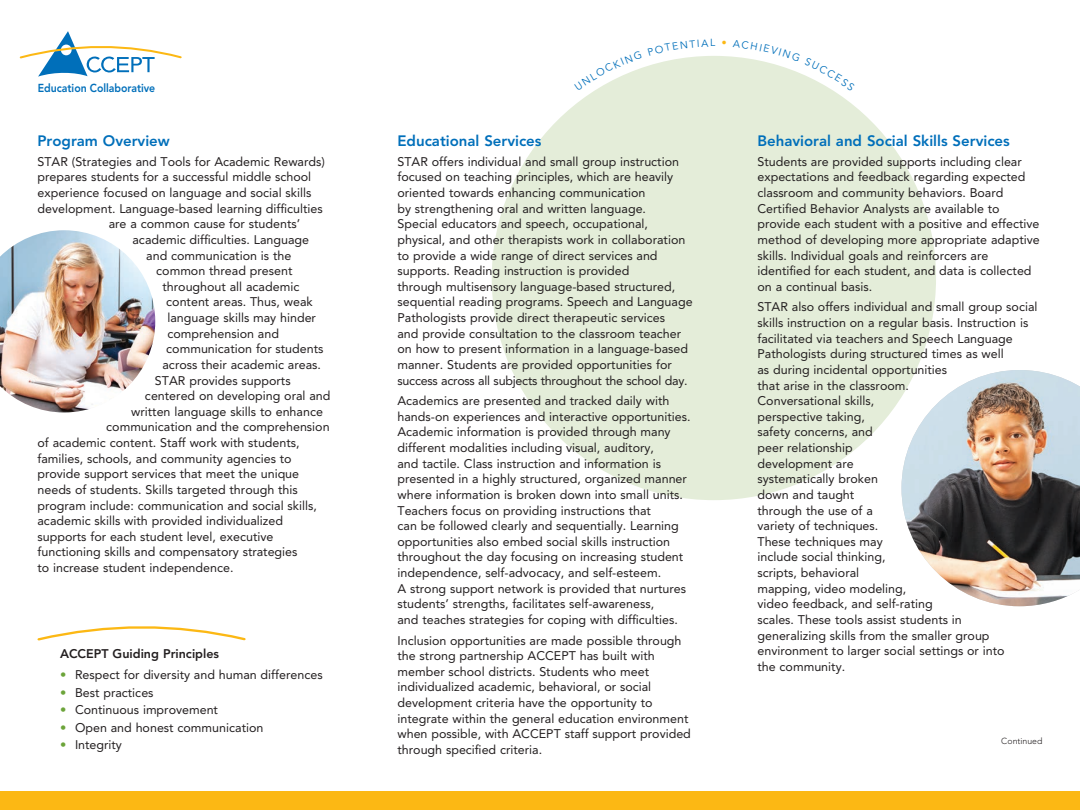
<style>
.page{position:relative;width:1080px;height:810px;background:#fff}
.page>*{position:absolute;margin:0;border:0;box-sizing:border-box;transform-origin:0 0}
._1_Head__2{font:800 15px "Avenir";color:#006fba}
._3_Text{font:12.5px/15.6px "Avenir";color:#231f20}
._4_0_Guiding_Princip{font:12.5px "Avenir";color:#231f20}
._2_Subhead{font:800 12.5px "Avenir";color:#231f20}
.t1{font:800 11.5px "Avenir";color:#006fba;scale:.91 1}
.t2{font:10.25px "Avenir";color:#006fba}
._2_Subhead-2{font:300 8.75px "Avenir";color:#231f20}
.s1{color:#6ca43a}
</style>
<div class="page">
<div style="left:492px;top:56px;width:444px;height:444px;background:#e4edd9;border-radius:50%"></div>
<div style="left:0;top:791px;width:1080px;height:19px;background:#fcb814"></div>
<img style="left:902px;top:370px;width:178px;height:236px">
<img style="left:0;top:230px;width:155px;height:182px">
<svg style="left:20px;top:31px;width:162px;height:46px"></svg>
<svg style="left:37px;top:626px;width:209px;height:15px"></svg>
<svg style="left:596px;top:68px;width:45px;height:22px"></svg>
<svg style="left:739px;top:57px;width:93px;height:33px"></svg>
<p class="t1" style="left:38px;top:81px;width:131px">Education Collaborative</p>
<p class="_1_Head__2" style="left:38px;top:132px;width:134px">Program Overview</p>
<p class="_3_Text" style="left:38px;top:154px;width:289px">STAR (Strategies and Tools for Academic Rewards)</p>
<p class="_3_Text" style="left:38px;top:169px;width:275px">prepares students for a successful middle school</p>
<p class="_3_Text" style="left:38px;top:185px;width:275px">experience focused on language and social skills</p>
<p class="_3_Text" style="left:38px;top:201px;width:287px">development. Language-based learning difficulties</p>
<p class="_3_Text" style="left:109px;top:216px;width:193px">are a common cause for students’</p>
<p class="_3_Text" style="left:132px;top:232px;width:178px">academic difficulties. Language</p>
<p class="_3_Text" style="left:146px;top:247px;width:147px">and communication is the</p>
<p class="_3_Text" style="left:156px;top:263px;width:138px">common thread present</p>
<p class="_3_Text" style="left:162px;top:279px;width:138px">throughout all academic</p>
<p class="_3_Text" style="left:166px;top:294px;width:148px">content areas. Thus, weak</p>
<p class="_3_Text" style="left:168px;top:310px;width:150px">language skills may hinder</p>
<p class="_3_Text" style="left:168px;top:326px;width:113px">comprehension and</p>
<p class="_3_Text" style="left:166px;top:341px;width:159px">communication for students</p>
<p class="_3_Text" style="left:162px;top:357px;width:160px">across their academic areas.</p>
<p class="_3_Text" style="left:155px;top:372px;width:137px">STAR provides supports</p>
<p class="_3_Text" style="left:145px;top:388px;width:187px">centered on developing oral and</p>
<p class="_3_Text" style="left:131px;top:404px;width:193px">written language skills to enhance</p>
<p class="_3_Text" style="left:106px;top:419px;width:225px">communication and the comprehension</p>
<p class="_3_Text" style="left:37px;top:435px;width:264px">of academic content. Staff work with students,</p>
<p class="_3_Text" style="left:37px;top:451px;width:256px">families, schools, and community agencies to</p>
<p class="_3_Text" style="left:37px;top:466px;width:263px">provide support services that meet the unique</p>
<p class="_3_Text" style="left:37px;top:482px;width:262px">needs of students. Skills targeted through this</p>
<p class="_3_Text" style="left:37px;top:497px;width:281px">program include: communication and social skills,</p>
<p class="_3_Text" style="left:37px;top:513px;width:247px">academic skills with provided individualized</p>
<p class="_3_Text" style="left:37px;top:529px;width:237px">supports for each student level, executive</p>
<p class="_3_Text" style="left:37px;top:544px;width:262px">functioning skills and compensatory strategies</p>
<p class="_3_Text" style="left:37px;top:560px;width:198px">to increase student independence.</p>
<p class="_2_Subhead" style="left:60px;top:647px;width:161px">ACCEPT Guiding Principles</p>
<p class="_4_0_Guiding_Princip" style="left:60px;top:668px;width:264px"><span class="s1">•</span> Respect for diversity and human differences</p>
<p class="_4_0_Guiding_Princip" style="left:60px;top:685px;width:95px"><span class="s1">•</span> Best practices</p>
<p class="_4_0_Guiding_Princip" style="left:60px;top:703px;width:160px"><span class="s1">•</span> Continuous improvement</p>
<p class="_4_0_Guiding_Princip" style="left:60px;top:720px;width:205px"><span class="s1">•</span> Open and honest communication</p>
<p class="_4_0_Guiding_Princip" style="left:60px;top:738px;width:64px"><span class="s1">•</span> Integrity</p>
<p class="t2" style="left:710px;top:37px;width:7px">L</p>
<p class="_1_Head__2" style="left:398px;top:132px;width:146px">Educational Services</p>
<p class="_3_Text" style="left:398px;top:154px;width:297px">STAR offers individual and small group instruction focused on teaching principles, which are heavily oriented towards enhancing communication<br>by strengthening oral and written language.<br>Special educators and speech, occupational, physical, and other therapists work in collaboration to provide a wide range of direct services and supports. Reading instruction is provided<br>through multisensory language-based structured, sequential reading programs. Speech and Language Pathologists provide direct therapeutic services<br>and provide consultation to the classroom teacher on how to present information in a language-based manner. Students are provided opportunities for success across all subjects throughout the school day.</p>
<p class="_3_Text" style="left:398px;top:393px;width:295px">Academics are presented and tracked daily with hands-on experiences and interactive opportunities.<br>Academic information is provided through many different modalities including visual, auditory,<br>and tactile. Class instruction and information is presented in a highly structured, organized manner where information is broken down into small units.<br>Teachers focus on providing instructions that<br>can be followed clearly and sequentially. Learning opportunities also embed social skills instruction throughout the day focusing on increasing student independence, self-advocacy, and self-esteem.<br>A strong support network is provided that nurtures students’ strengths, facilitates self-awareness,<br>and teaches strategies for coping with difficulties.</p>
<p class="_3_Text" style="left:398px;top:632px;width:295px">Inclusion opportunities are made possible through the strong partnership ACCEPT has built with member school districts. Students who meet individualized academic, behavioral, or social development criteria have the opportunity to integrate within the general education environment when possible, with ACCEPT staff support provided through specified criteria.</p>
<p class="_1_Head__2" style="left:758px;top:132px;width:254px">Behavioral and Social Skills Services</p>
<p class="_3_Text" style="left:758px;top:154px;width:284px">Students are provided supports including clear expectations and feedback regarding expected classroom and community behaviors. Board Certified Behavior Analysts are available to provide each student with a positive and effective method of developing more appropriate adaptive skills. Individual goals and reinforcers are identified for each student, and data is collected on a continual basis.</p>
<p class="_3_Text" style="left:758px;top:299px;width:282px">STAR also offers individual and small group social skills instruction on a regular basis. Instruction is facilitated via teachers and Speech Language<br>Pathologists during structured times as well<br>as during incidental opportunities<br>that arise in the classroom.<br>Conversational skills,<br>perspective taking,<br>safety concerns, and<br>peer relationship<br>development are<br>systematically broken<br>down and taught<br>through the use of a<br>variety of techniques.<br>These techniques may<br>include social thinking,<br>scripts, behavioral<br>mapping, video modeling,<br>video feedback, and self-rating<br>scales. These tools assist students in<br>generalizing skills from the smaller group environment to larger social settings or into<br>the community.</p>
<p class="_2_Subhead-2" style="left:1001px;top:735px;width:43px">Continued</p>
</div>
